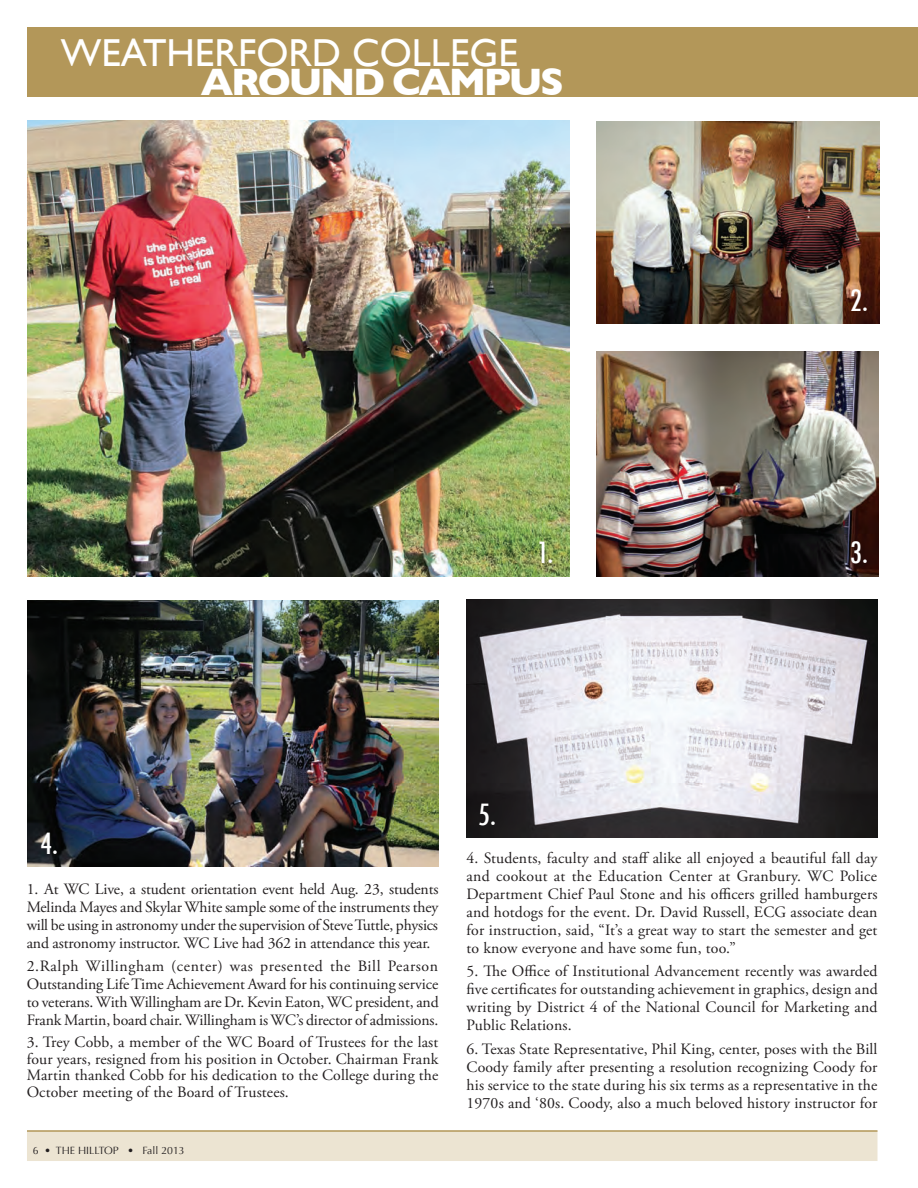
<style>
.page{position:relative;width:918px;height:1188px;background:#fff}
.page>*{position:absolute;margin:0;border:0;box-sizing:border-box;transform-origin:0 0}
.t1{font:39px "Gill Sans";color:#fff}
.t2{font:700 39px "Gill Sans";letter-spacing:-.06em;color:#fff}
.t3{font:500 condensed 28.5px "Futura";color:#fff}
.t4{font:15.75px/18px "Adobe Garamond Pro";letter-spacing:.01em;color:#231f20;text-align:justify}
.t5{font:10.5px "Optima";color:#231f20}
</style>
<div class="page">
<div style="left:27px;top:1131px;width:851px;height:30px;background:#ece4d2"></div>
<hr style="left:27px;top:1130px;width:851px;height:2px;background:#b39759">
<div style="left:27px;top:27px;width:891px;height:70px;background:#b39759"></div>
<img style="left:27px;top:121px;width:542px;height:456px">
<img style="left:27px;top:600px;width:411px;height:266px">
<img style="left:596px;top:121px;width:283px;height:202px">
<img style="left:596px;top:351px;width:282px;height:226px">
<img style="left:467px;top:600px;width:411px;height:237px">
<h1 class="t1" style="left:61px;top:30px;width:459px">WEATHERFORD COLLEGE</h1>
<h1 class="t2" style="left:201px;top:59px;width:365px">AROUND CAM PUS</h1>
<h2 class="t3" style="left:537px;top:535px;width:18px">1.</h2>
<h2 class="t3" style="left:478px;top:796px;width:19px">5.</h2>
<h2 class="t3" style="left:850px;top:283px;width:19px">2.</h2>
<h2 class="t3" style="left:850px;top:535px;width:19px">3.</h2>
<h2 class="t3" style="left:40px;top:825px;width:19px">4.</h2>
<p class="t4" style="left:27px;top:880px;width:413px">1. At WC Live, a student orientation event held Aug. 23, students Melinda Mayes and Skylar White sample some of the instruments they will be using in astronomy under the supervision of Steve Tuttle, physics and astronomy instructor. WC Live had 362 in attendance this year.</p>
<p class="t4" style="left:27px;top:958px;width:414px">2.Ralph Willingham (center) was presented the Bill Pearson Outstanding Life Time Achievement Award for his continuing service to veterans. With Willingham are Dr. Kevin Eaton, WC president, and Frank Martin, board chair. Willingham is WC’s director of admissions.</p>
<p class="t4" style="left:27px;top:1034px;width:413px;line-height:16.5px">3. Trey Cobb, a member of the WC Board of Trustees for the last four years, resigned from his position in October. Chairman Frank Martin thanked Cobb for his dedication to the College during the October meeting of the Board of Trustees.</p>
<p class="t5" style="left:33px;top:1144px;width:153px">6 • The H ILLTOP • Fall 2013</p>
<p class="t4" style="left:467px;top:849px;width:412px">4. Students, faculty and staff alike all enjoyed a beautiful fall day and cookout at the Education Center at Granbury. WC Police Department Chief Paul Stone and his officers grilled hamburgers and hotdogs for the event. Dr. David Russell, ECG associate dean for instruction, said, “It’s a great way to start the semester and get to know everyone and have some fun, too.”</p>
<p class="t4" style="left:467px;top:963px;width:413px">5. The Office of Institutional Advancement recently was awarded five certificates for outstanding achievement in graphics, design and writing by District 4 of the National Council for Marketing and Public Relations.</p>
<p class="t4" style="left:467px;top:1040px;width:412px">6. Texas State Representative, Phil King, center, poses with the Bill Coody family after presenting a resolution recognizing Coody for his service to the state during his six terms as a representative in the 1970s and ‘80s. Coody, also a much beloved history instructor for</p>
</div>
